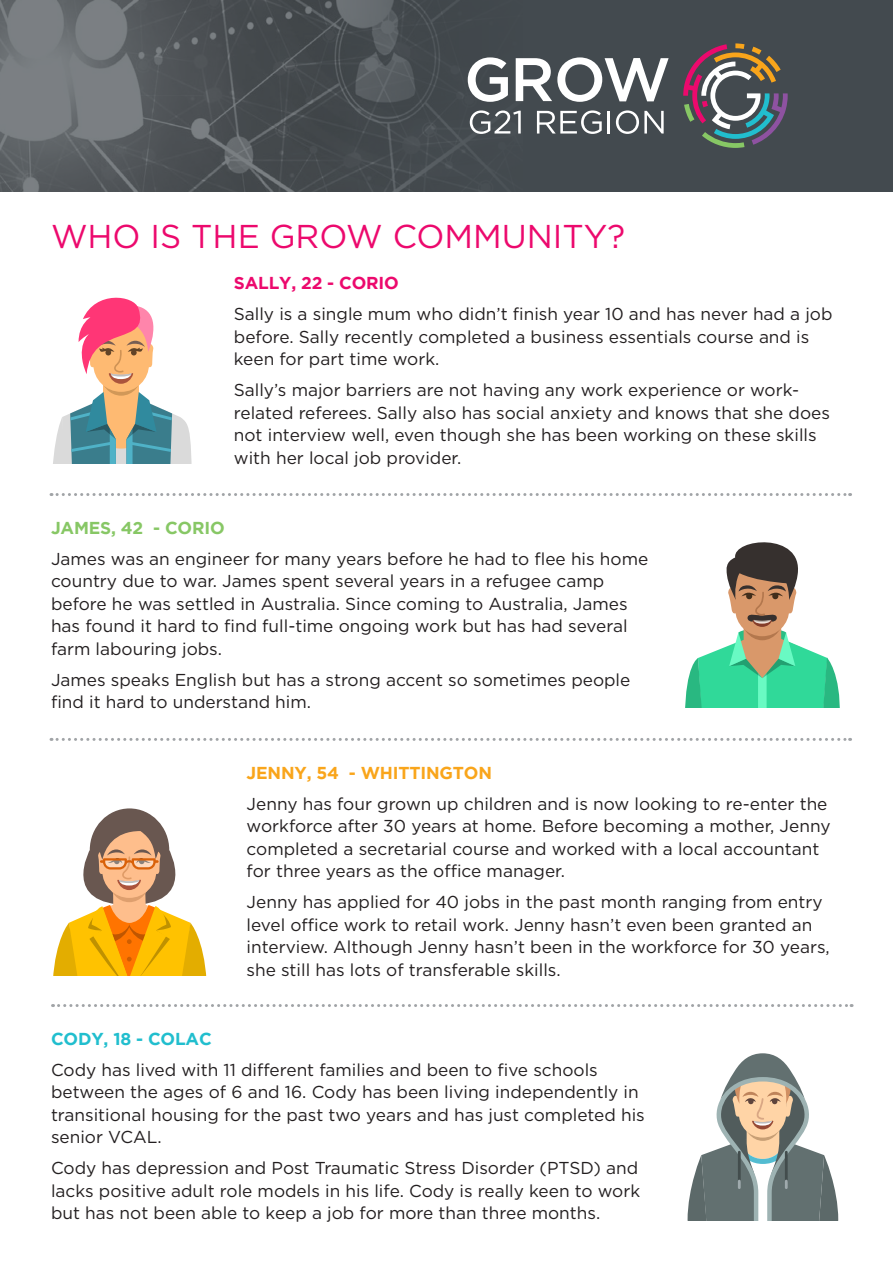
<style>
.page{position:relative;width:893px;height:1263px;background:#fff}
.page>*{position:absolute;margin:0;border:0;box-sizing:border-box;transform-origin:0 0}
.t1{font:33px "Gotham";color:#ec096d}
.t2{font:17.25px/22.5px "Gotham";color:#231f20}
.t3{font:700 17.25px "Gotham";letter-spacing:-.01em;color:#f9a51b}
.t4{font:700 17.25px "Gotham";letter-spacing:-.01em;color:#ec096d}
.t5{font:700 17.25px "Gotham";letter-spacing:-.01em;color:#87c765}
.t6{font:700 17.25px "Gotham";letter-spacing:-.01em;color:#21bece}
</style>
<div class="page">
<div style="left:0;top:0;width:893px;height:191px;background:#434a4f"></div>
<img style="left:0;top:0;width:279px;height:191px">
<svg style="left:683px;top:43px;width:105px;height:105px"></svg>
<svg style="left:468px;top:57px;width:40px;height:45px"></svg>
<svg style="left:516px;top:57px;width:153px;height:45px"></svg>
<svg style="left:470px;top:110px;width:51px;height:24px"></svg>
<svg style="left:537px;top:110px;width:65px;height:24px"></svg>
<hr style="left:608px;top:111px;width:2px;height:23px;background:#fff">
<svg style="left:616px;top:110px;width:48px;height:24px"></svg>
<svg style="left:53px;top:392px;width:139px;height:71px"></svg>
<div style="left:100px;top:348px;width:42px;height:48px;background:#d19858;border-radius:50%"></div>
<div style="left:93px;top:318px;width:56px;height:74px;background:#feba72;border-radius:28px"></div>
<svg style="left:78px;top:297px;width:76px;height:87px"></svg>
<svg style="left:685px;top:542px;width:155px;height:166px"></svg>
<svg style="left:53px;top:808px;width:154px;height:167px"></svg>
<svg style="left:687px;top:1053px;width:151px;height:167px"></svg>
<svg style="left:51px;top:493px;width:800px;height:3px"></svg>
<svg style="left:51px;top:738px;width:800px;height:3px"></svg>
<svg style="left:53px;top:1004px;width:799px;height:3px"></svg>
<p class="t1" style="left:51px;top:215px;width:576px">WHO IS THE GROW COMMUNITY?</p>
<p class="t4" style="left:234px;top:273px;width:166px">SALLY, 22 - CORIO</p>
<p class="t2" style="left:234px;top:302px;width:600px">Sally is a single mum who didn’t finish year 10 and has never had a job before. Sally recently completed a business essentials course and is keen for part time work.</p>
<p class="t2" style="left:234px;top:378px;width:598px">Sally’s major barriers are not having any work experience or work&shy;related referees. Sally also has social anxiety and knows that she does not interview well, even though she has been working on these skills with her local job provider.</p>
<p class="t5" style="left:51px;top:518px;width:175px">JAMES, 42 - CORIO</p>
<p class="t2" style="left:51px;top:547px;width:599px">James was an engineer for many years before he had to flee his home country due to war. James spent several years in a refugee camp before he was settled in Australia. Since coming to Australia, James has found it hard to find full-time ongoing work but has had several farm labouring jobs.</p>
<p class="t2" style="left:51px;top:668px;width:581px">James speaks English but has a strong accent so sometimes people find it hard to understand him.</p>
<p class="t3" style="left:247px;top:763px;width:247px">JENNY, 54 - WHITTINGTON</p>
<p class="t2" style="left:247px;top:792px;width:585px">Jenny has four grown up children and is now looking to re-enter the workforce after 30 years at home. Before becoming a mother, Jenny completed a secretarial course and worked with a local accountant for three years as the office manager.</p>
<p class="t2" style="left:247px;top:890px;width:585px">Jenny has applied for 40 jobs in the past month ranging from entry level office work to retail work. Jenny hasn’t even been granted an interview. Although Jenny hasn’t been in the workforce for 30 years, she still has lots of transferable skills.</p>
<p class="t6" style="left:51px;top:1029px;width:162px">CODY, 18 - COLAC</p>
<p class="t2" style="left:51px;top:1058px;width:595px">Cody has lived with 11 different families and been to five schools between the ages of 6 and 16. Cody has been living independently in transitional housing for the past two years and has just completed his senior VCAL.</p>
<p class="t2" style="left:51px;top:1157px;width:591px;text-align:justify">Cody has depression and Post Traumatic Stress Disorder (PTSD) and lacks positive adult role models in his life. Cody is really keen to work but has not been able to keep a job for more than three months.</p>
</div>
